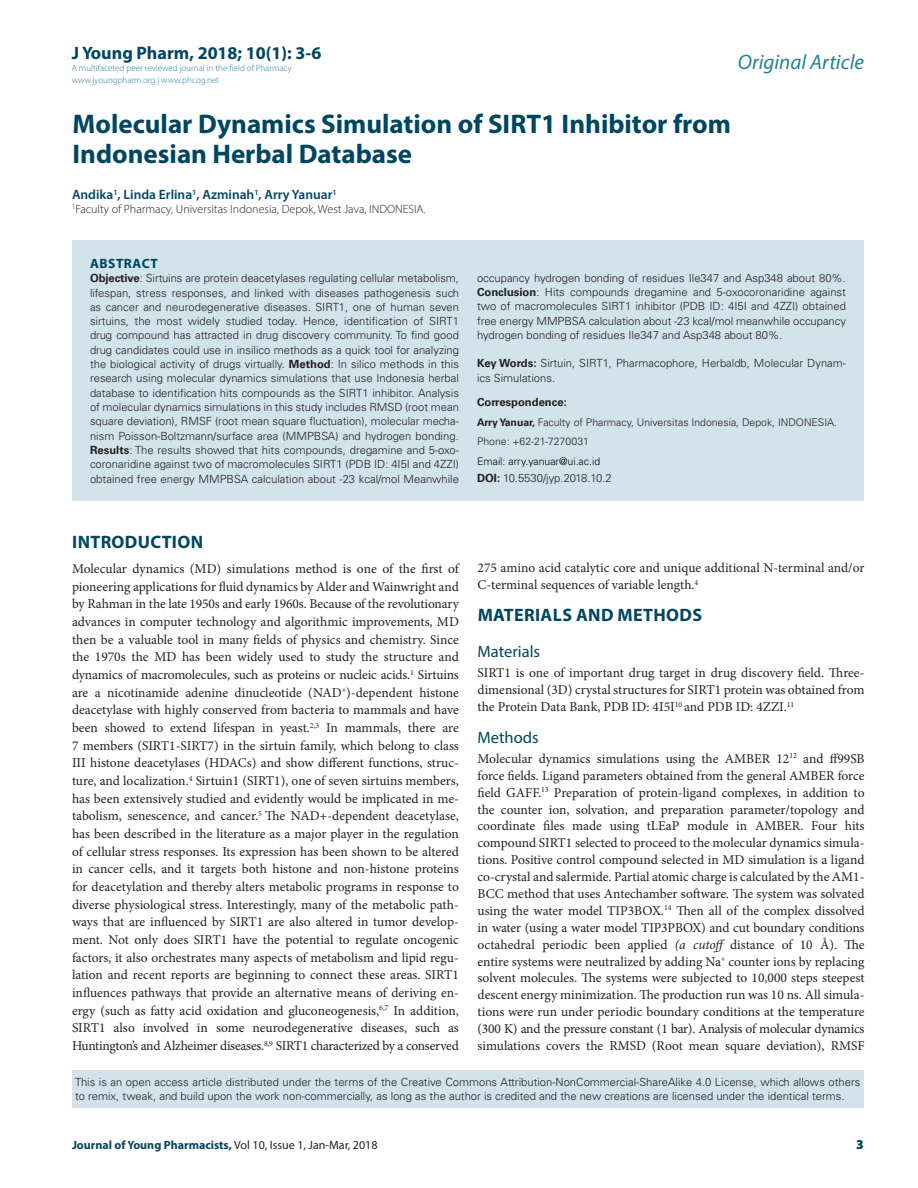
<style>
.page{position:relative;width:918px;height:1188px;background:#fff}
.page>*{position:absolute;margin:0;border:0;box-sizing:border-box;transform-origin:0 0}
.CT{font:700 27px/30px "Myriad Pro";color:#004661}
.t1{font:italic 21px "Myriad Pro";color:#24809b}
._1_HD{font:700 18px "Myriad Pro";letter-spacing:.02em;color:#004661}
._1_HD-2{font:700 18px "Myriad Pro";color:#004661}
._2_HD{font:16.5px "Myriad Pro";color:#004661}
.TXT{font:13.5px/17.7px "Minion Pro";letter-spacing:-.005em;color:#231f20;text-align:justify}
.CA{font:600 13.5px "Myriad Pro";color:#004661}
.ABS_HD{font:700 13.5px "Myriad Pro";letter-spacing:.04em;color:#004661}
.RRH{font:900 13.5px "Myriad Pro";color:#004661}
.CA_Aff{font:300 12px "Myriad Pro";color:#231f20}
.RRH-2{font:700 12px "Myriad Pro";color:#004661}
.ABS_TXT{font:300 11.25px/14.2px "Univers LT Std";color:#231f20;text-align:justify}
.ABS_AU_ADD{font:300 11.25px "Univers LT Std";color:#231f20}
.ABS_AU_TX{font:700 11.25px "Univers LT Std";color:#231f20}
.ABS_ADD{font:300 10.5px "Univers LT Std";color:#231f20}
.ABS_ADD-2{font:300 10.5px "Univers LT Std";color:#050406}
.t2{font:300 9px/12px "Myriad Pro";color:#24809b}
.s1{font-weight:700}
.s2{font-style:italic}
.s3{font-weight:400;color:#231f20}
</style>
<div class="page">
<div style="left:72px;top:240px;width:792px;height:261px;background:#d2e3eb"></div>
<div style="left:72px;top:1070px;width:791px;height:38px;background:#d2e3eb"></div>
<h3 class="_1_HD-2" style="left:72px;top:41px;width:251px">J Young Pharm, 2018; 10(1): 3-6</h3>
<p class="t2" style="left:72px;top:62px;width:221px">A multifaceted peer reviewed journal in the field of Pharmacy www.jyoungpharm.org | www.phcog.net</p>
<h2 class="t1" style="left:738px;top:49px;width:128px">Original Article</h2>
<p class="CT" style="left:73px;top:108px;width:660px">Molecular Dynamics Simulation of SIRT1 Inhibitor from<br>Indonesian Herbal Database</p>
<p class="CA" style="left:72px;top:186px;width:266px">Andika<sup>1</sup>, Linda Erlina<sup>1</sup>, Azminah<sup>1</sup>, Arry Yanuar<sup>1</sup></p>
<p class="CA_Aff" style="left:72px;top:201px;width:355px"><sup>1</sup>Faculty of Pharmacy, Universitas Indonesia, Depok, West Java, INDONESIA.</p>
<p class="ABS_HD" style="left:90px;top:255px;width:69px">ABSTRACT</p>
<p class="ABS_TXT" style="left:90px;top:271px;width:371px"><span class="s1">Objective</span>: Sirtuins are protein deacetylases regulating cellular metabolism, lifespan, stress responses, and linked with diseases pathogenesis such as cancer and neurodegenerative diseases. SIRT1, one of human seven sirtuins, the most widely studied today. Hence, identification of SIRT1 drug compound has attracted in drug discovery community. To find good drug candidates could use in insilico methods as a quick tool for analyzing the biological activity of drugs virtually. <span class="s1">Method</span>: In silico methods in this research using molecular dynamics simulations that use Indonesia herbal database to identification hits compounds as the SIRT1 inhibitor. Analysis of molecular dynamics simulations in this study includes RMSD (root mean square deviation), RMSF (root mean square fluctuation), molecular mecha&shy;nism Poisson-Boltzmann/surface area (MMPBSA) and hydrogen bonding.<br><span class="s1">Results</span>: The results showed that hits compounds, dregamine and 5-oxo&shy;coronaridine against two of macromolecules SIRT1 (PDB ID: 4I5I and 4ZZI) obtained free energy MMPBSA calculation about -23 kcal/mol Meanwhile</p>
<p class="ABS_TXT" style="left:477px;top:271px;width:371px">occupancy hydrogen bonding of residues Ile347 and Asp348 about 80%.<br><span class="s1">Conclusion</span>: Hits compounds dregamine and 5-oxocoronaridine against two of macromolecules SIRT1 inhibitor (PDB ID: 4I5I and 4ZZI) obtained free energy MMPBSA calculation about -23 kcal/mol meanwhile occupancy hydrogen bonding of residues Ile347 and Asp348 about 80%.</p>
<p class="ABS_TXT" style="left:477px;top:356px;width:370px"><span class="s1">Key Words:</span> Sirtuin, SIRT1, Pharmacophore, Herbaldb, Molecular Dynam&shy;ics Simulations.</p>
<p class="ABS_AU_TX" style="left:477px;top:396px;width:91px">Correspondence:</p>
<p class="ABS_ADD" style="left:477px;top:416px;width:362px"><span class="s1">Arry Yanuar,</span> Faculty of Pharmacy, Universitas Indonesia, Depok, INDONESIA.</p>
<p class="ABS_ADD" style="left:477px;top:435px;width:114px">Phone: +62-21-7270031</p>
<p class="ABS_ADD-2" style="left:477px;top:455px;width:125px">Email: arry.yanuar@ui.ac.id</p>
<p class="ABS_AU_ADD" style="left:477px;top:471px;width:136px"><span class="s1">DOI:</span> 10.5530/jyp.2018.10.2</p>
<p class="_1_HD" style="left:72px;top:530px;width:132px">INTRODUCTION</p>
<p class="TXT" style="left:72px;top:560px;width:388px">Molecular dynamics (MD) simulations method is one of the first of pioneering applications for fluid dynamics by Alder and Wainwright and by Rahman in the late 1950s and early 1960s. Because of the revolutionary advances in computer technology and algorithmic improvements, MD then be a valuable tool in many fields of physics and chemistry. Since the 1970s the MD has been widely used to study the structure and dynamics of macromolecules, such as proteins or nucleic acids.<sup>1</sup> Sirtuins are a nicotinamide adenine dinucleotide (NAD<sup>+</sup>)-dependent histone deacetylase with highly conserved from bacteria to mammals and have been showed to extend lifespan in yeast.<sup>2,3</sup> In mammals, there are 7 members (SIRT1-SIRT7) in the sirtuin family, which belong to class III histone deacetylases (HDACs) and show different functions, struc&shy;ture, and localization.<sup>4</sup> Sirtuin1 (SIRT1), one of seven sirtuins members, has been extensively studied and evidently would be implicated in me&shy;tabolism, senescence, and cancer.<sup>5</sup> The NAD+-dependent deacetylase, has been described in the literature as a major player in the regulation of cellular stress responses. Its expression has been shown to be altered in cancer cells, and it targets both histone and non-histone proteins for deacetylation and thereby alters metabolic programs in response to diverse physiological stress. Interestingly, many of the metabolic path&shy;ways that are influenced by SIRT1 are also altered in tumor develop&shy;ment. Not only does SIRT1 have the potential to regulate oncogenic factors, it also orchestrates many aspects of metabolism and lipid regu&shy;lation and recent reports are beginning to connect these areas. SIRT1 influences pathways that provide an alternative means of deriving en&shy;ergy (such as fatty acid oxidation and gluconeogenesis,<sup>6,7</sup> In addition, SIRT1 also involved in some neurodegenerative diseases, such as Huntington’s and Alzheimer diseases.<sup>8,9</sup> SIRT1 characterized by a conserved</p>
<p class="TXT" style="left:478px;top:559px;width:388px;line-height:17px">275 amino acid catalytic core and unique additional N-terminal and/or<br>C-terminal sequences of variable length.<sup>4</sup></p>
<p class="_1_HD" style="left:478px;top:603px;width:226px">MATERIALS AND METHODS</p>
<p class="_2_HD" style="left:478px;top:642px;width:64px">Materials</p>
<p class="TXT" style="left:478px;top:665px;width:389px;line-height:17px">SIRT1 is one of important drug target in drug discovery field. Three&shy;dimensional (3D) crystal structures for SIRT1 protein was obtained from the Protein Data Bank, PDB ID: 4I5I<sup>10</sup> and PDB ID: 4ZZI.<sup>11</sup></p>
<p class="_2_HD" style="left:478px;top:727px;width:63px">Methods</p>
<p class="TXT" style="left:478px;top:750px;width:389px;line-height:17px">Molecular dynamics simulations using the AMBER 12<sup>12</sup> and ff99SB force fields. Ligand parameters obtained from the general AMBER force field GAFF.<sup>13</sup> Preparation of protein-ligand complexes, in addition to the counter ion, solvation, and preparation parameter/topology and coordinate files made using tLEaP module in AMBER. Four hits compound SIRT1 selected to proceed to the molecular dynamics simula&shy;tions. Positive control compound selected in MD simulation is a ligand co-crystal and salermide. Partial atomic charge is calculated by the AM1- BCC method that uses Antechamber software<span class="s2">.</span> The system was solvated using the water model TIP3BOX.<sup>14</sup> Then all of the complex dissolved in water (using a water model TIP3PBOX) and cut boundary conditions octahedral periodic been applied <span class="s2">(a cutoff</span> distance of 10 Å). The entire systems were neutralized by adding Na<sup>+</sup> counter ions by replacing solvent molecules. The systems were subjected to 10,000 steps steepest descent energy minimization. The production run was 10 ns. All simula&shy;tions were run under periodic boundary conditions at the temperature (300 K) and the pressure constant (1 bar). Analysis of molecular dynamics simulations covers the RMSD (Root mean square deviation), RMSF</p>
<p class="ABS_TXT" style="left:75px;top:1075px;width:787px">This is an open access article distributed under the terms of the Creative Commons Attribution-NonCommercial-ShareAlike 4.0 License, which allows others to remix, tweak, and build upon the work non-commercially, as long as the author is credited and the new creations are licensed under the identical terms.</p>
<p class="RRH-2" style="left:72px;top:1137px;width:307px">Journal of Young Pharmacists, <span class="s3">Vol 10, Issue 1, Jan-Mar, 2018</span></p>
<p class="RRH" style="left:856px;top:1136px;width:9px">3</p>
</div>
